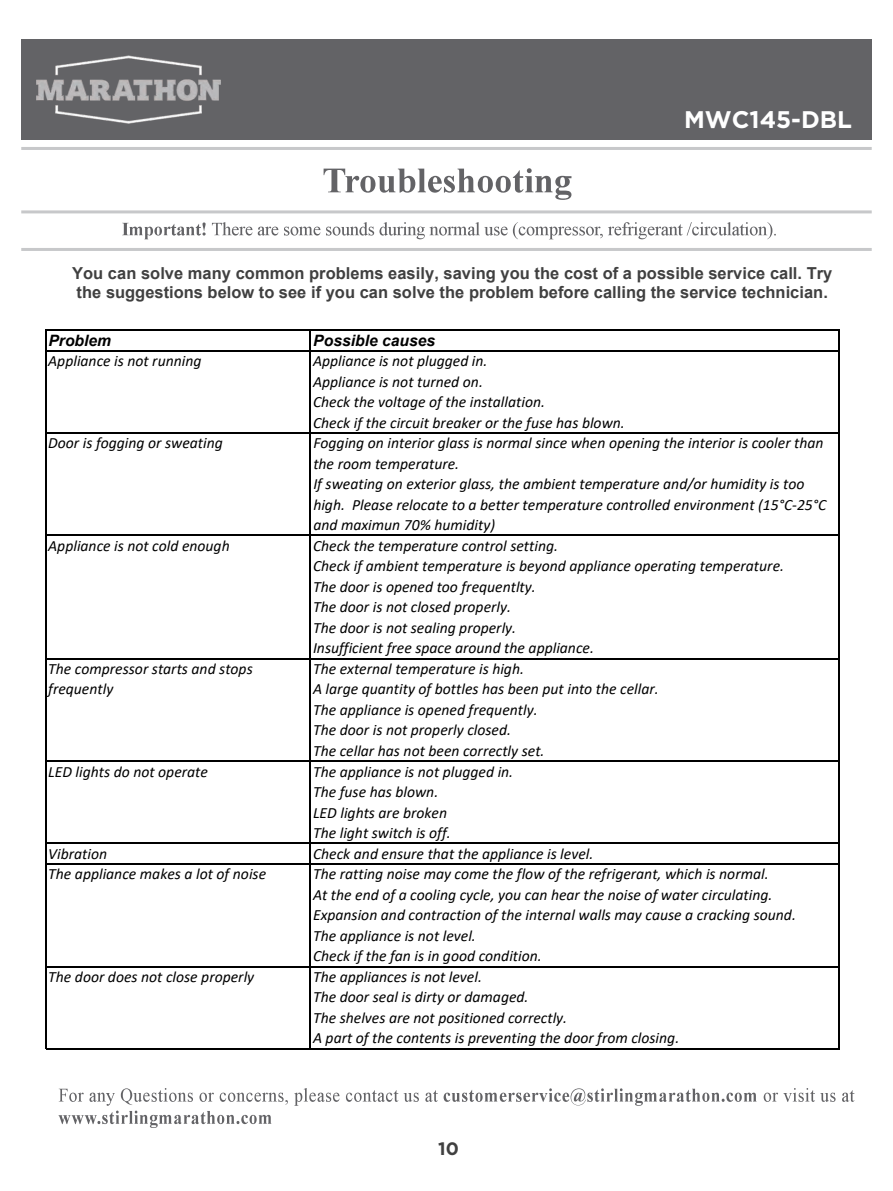
<style>
.page{position:relative;width:893px;height:1191px;background:#fff}
.page>*{position:absolute;margin:0;border:0;box-sizing:border-box;transform-origin:0 0}
.t1{font:700 24px "Gotham";color:#fff}
.t2{font:700 18px "Gotham";color:#404040}
.t3{font:700 16.5px/19.8px "Arial";color:#404040}
.t4{font:italic 15.6px/20.5px "Calibri";color:#000}
.t5{font:italic 700 15.6px "Arial";color:#000}
.s1{font-style:inherit}
</style>
<div class="page">
<div style="left:21px;top:39px;width:851px;height:101px;background:#636366"></div>
<svg style="left:122px;top:222px;width:84px;height:17px"></svg>
<svg style="left:212px;top:222px;width:40px;height:13px"></svg>
<svg style="left:258px;top:227px;width:20px;height:8px"></svg>
<svg style="left:284px;top:227px;width:36px;height:8px"></svg>
<svg style="left:326px;top:222px;width:450px;height:17px"></svg>
<svg style="left:294px;top:1088px;width:45px;height:17px"></svg>
<svg style="left:346px;top:1090px;width:52px;height:11px"></svg>
<svg style="left:404px;top:1092px;width:15px;height:9px"></svg>
<svg style="left:425px;top:1090px;width:13px;height:11px"></svg>
<svg style="left:444px;top:1088px;width:312px;height:17px"></svg>
<svg style="left:764px;top:1088px;width:72px;height:13px"></svg>
<svg style="left:842px;top:1090px;width:12px;height:11px"></svg>
<svg style="left:58px;top:1088px;width:230px;height:40px"></svg>
<svg style="left:324px;top:168px;width:247px;height:32px"></svg>
<hr style="left:21px;top:147px;width:851px;height:3px;background:#c7c8ca">
<hr style="left:21px;top:210px;width:851px;height:3px;background:#c7c8ca">
<img style="left:36px;top:55px;width:185px;height:69px">
<hr style="left:21px;top:248px;width:851px;height:3px;background:#c7c8ca">
<hr style="left:45px;top:329px;width:1px;height:720px;background:#000">
<hr style="left:310px;top:331px;width:1px;height:718px;background:#000">
<hr style="left:838px;top:331px;width:1px;height:718px;background:#000">
<hr style="left:46px;top:329px;width:793px;height:2px;background:#000">
<hr style="left:46px;top:350px;width:793px;height:1px;background:#000">
<hr style="left:46px;top:432px;width:793px;height:1px;background:#000">
<hr style="left:46px;top:535px;width:793px;height:1px;background:#000">
<hr style="left:46px;top:658px;width:793px;height:1px;background:#000">
<hr style="left:46px;top:760px;width:793px;height:2px;background:#000">
<hr style="left:46px;top:842px;width:793px;height:2px;background:#000">
<hr style="left:46px;top:863px;width:793px;height:1px;background:#000">
<hr style="left:46px;top:965px;width:793px;height:2px;background:#000">
<hr style="left:46px;top:1048px;width:793px;height:1px;background:#000">
<h1 class="t1" style="left:684px;top:106px;width:169px">MWC145-DBL</h1>
<p class="t3" style="left:72px;top:263px;width:762px">You can solve many common problems easily, saving you the cost of a possible service call. Try the suggestions below to see if you can solve the problem before calling the service technician.</p>
<p class="t5" style="left:49px;top:331px;width:64px">Problem</p>
<p class="t5" style="left:313px;top:331px;width:123px">Possible causes</p>
<p class="t4" style="left:48px;top:352px;width:155px">Appliance is not running</p>
<p class="t4" style="left:313px;top:352px;width:313px">Appliance is not plugged in.<br>Appliance is not turned on.<br>Check the voltage of the installation.<br>Check if the circuit breaker or the fuse has blown.</p>
<p class="t4" style="left:48px;top:434px;width:176px">Door is fogging or sweating</p>
<p class="t4" style="left:313px;top:434px;width:515px">Fogging on interior glass is normal since when opening the interior is cooler than the room temperature.<br>If sweating on exterior glass, the ambient temperature and/or humidity is too high. Please relocate to a better temperature controlled environment (15<span class="s1">°C</span>-25<span class="s1">°</span>C and maximun 70% humidity)</p>
<p class="t4" style="left:48px;top:536px;width:183px">Appliance is not cold enough</p>
<p class="t4" style="left:313px;top:536px;width:473px">Check the temperature control setting.<br>Check if ambient temperature is beyond appliance operating temperature.<br>The door is opened too frequentlty.<br>The door is not closed properly.<br>The door is not sealing properly.<br>Insufficient free space around the appliance.<br>The external temperature is high.<br>A large quantity of bottles has been put into the cellar.<br>The appliance is opened frequently.<br>The door is not properly closed.<br>The cellar has not been correctly set.</p>
<p class="t4" style="left:48px;top:762px;width:161px">LED lights do not operate</p>
<p class="t4" style="left:313px;top:762px;width:202px">The appliance is not plugged in.<br>The fuse has blown.<br>LED lights are broken<br>The light switch is off.</p>
<p class="t4" style="left:48px;top:844px;width:60px">Vibration</p>
<p class="t4" style="left:313px;top:844px;width:282px">Check and ensure that the appliance is level.</p>
<p class="t4" style="left:48px;top:865px;width:219px">The appliance makes a lot of noise</p>
<p class="t4" style="left:313px;top:865px;width:484px">The ratting noise may come the flow of the refrigerant, which is normal.<br>At the end of a cooling cycle, you can hear the noise of water circulating.<br>Expansion and contraction of the internal walls may cause a cracking sound.<br>The appliance is not level.<br>Check if the fan is in good condition.</p>
<p class="t4" style="left:48px;top:967px;width:208px">The door does not close properly</p>
<p class="t4" style="left:313px;top:967px;width:368px">The appliances is not level.<br>The door seal is dirty or damaged.<br>The shelves are not positioned correctly.<br>A part of the contents is preventing the door from closing.</p>
<p class="t4" style="left:48px;top:659px;width:206px">The compressor starts and stops frequently</p>
<p class="t2" style="left:438px;top:1138px;width:22px">10</p>
</div>
